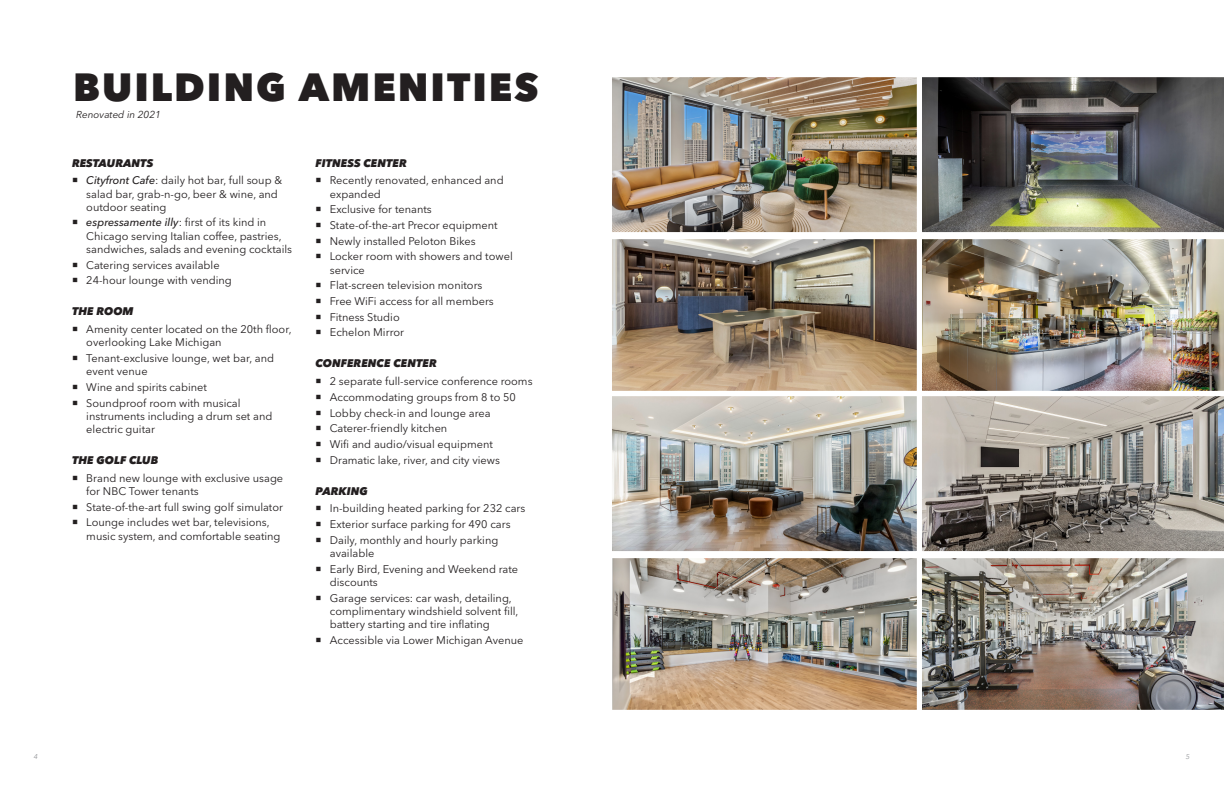
<style>
.page{position:relative;width:1224px;height:792px;background:#fff}
.page>*{position:absolute;margin:0;border:0;box-sizing:border-box;transform-origin:0 0}
.t1{font:800 39px "Avenir Next LT Pro";letter-spacing:.05em;color:#231f20}
.t2{font:11px/13.2px "Avenir Next LT Pro";color:#231f20}
.t3{font:italic 800 11px "Avenir Next LT Pro";color:#231f20}
.t4{font:italic 10px "Avenir Next LT Pro";color:#231f20}
.t5{font:italic 7px "Avenir Next LT Pro";color:#939598}
.s1{font-weight:500;font-style:italic}
</style>
<div class="page">
<img style="left:613px;top:240px;width:303px;height:310px">
<img style="left:922px;top:239px;width:302px;height:152px">
<div style="left:607px;top:234px;width:315px;height:162px;border:5px solid #fff"></div>
<img style="left:613px;top:78px;width:303px;height:153px">
<img style="left:922px;top:77px;width:302px;height:156px">
<div style="left:607px;top:72px;width:315px;height:165px;border:5px solid #fff"></div>
<img style="left:613px;top:559px;width:303px;height:150px">
<img style="left:922px;top:558px;width:302px;height:152px">
<div style="left:607px;top:553px;width:315px;height:162px;border:5px solid #fff"></div>
<svg style="left:922px;top:396px;width:302px;height:156px;background:#96918b"></svg>
<div style="left:607px;top:391px;width:315px;height:165px;border:5px solid #fff"></div>
<p class="t1" style="left:73px;top:64px;width:467px">BUILDING AMENITIES</p>
<p class="t4" style="left:76px;top:109px;width:86px">Renovated in 2021</p>
<p class="t3" style="left:72px;top:156px;width:83px">RESTAURANTS</p>
<p class="t2" style="left:86px;top:174px;width:197px"><span class="s1">Cityfront Cafe</span>: daily hot bar, full soup &amp; salad bar, grab-n-go, beer &amp; wine, and outdoor seating</p>
<p class="t2" style="left:86px;top:216px;width:207px"><span class="s1">espressamente illy</span>: first of its kind in<br>Chicago serving Italian coffee, pastries, sandwiches, salads and evening cocktails</p>
<p class="t2" style="left:86px;top:258px;width:135px">Catering services available</p>
<p class="t2" style="left:86px;top:274px;width:147px">24-hour lounge with vending</p>
<p class="t3" style="left:72px;top:305px;width:63px">THE ROOM</p>
<p class="t2" style="left:86px;top:323px;width:207px">Amenity center located on the 20th floor, overlooking Lake Michigan</p>
<p class="t2" style="left:86px;top:352px;width:189px">Tenant-exclusive lounge, wet bar, and event venue</p>
<p class="t2" style="left:86px;top:380px;width:122px">Wine and spirits cabinet</p>
<p class="t2" style="left:86px;top:396px;width:188px">Soundproof room with musical instruments including a drum set and electric guitar</p>
<p class="t3" style="left:72px;top:454px;width:88px">THE GOLF CLUB</p>
<p class="t2" style="left:86px;top:471px;width:198px">Brand new lounge with exclusive usage for NBC Tower tenants</p>
<p class="t2" style="left:86px;top:500px;width:198px">State-of-the-art full swing golf simulator</p>
<p class="t2" style="left:86px;top:516px;width:196px">Lounge includes wet bar, televisions, music system, and comfortable seating</p>
<p class="t3" style="left:316px;top:156px;width:93px">FITNESS CENTER</p>
<p class="t2" style="left:330px;top:174px;width:175px">Recently renovated, enhanced and expanded</p>
<p class="t2" style="left:330px;top:203px;width:103px">Exclusive for tenants</p>
<p class="t2" style="left:330px;top:219px;width:169px">State-of-the-art Precor equipment</p>
<p class="t2" style="left:330px;top:234px;width:147px">Newly installed Peloton Bikes</p>
<p class="t2" style="left:330px;top:250px;width:184px">Locker room with showers and towel service</p>
<p class="t2" style="left:330px;top:279px;width:154px">Flat-screen television monitors</p>
<p class="t2" style="left:330px;top:294px;width:165px">Free WiFi access for all members</p>
<p class="t2" style="left:330px;top:310px;width:71px">Fitness Studio</p>
<p class="t2" style="left:330px;top:326px;width:76px">Echelon Mirror</p>
<p class="t3" style="left:316px;top:357px;width:123px">CONFERENCE CENTER</p>
<p class="t2" style="left:330px;top:375px;width:204px">2 separate full-service conference rooms</p>
<p class="t2" style="left:330px;top:390px;width:188px">Accommodating groups from 8 to 50</p>
<p class="t2" style="left:330px;top:406px;width:162px">Lobby check-in and lounge area</p>
<p class="t2" style="left:330px;top:422px;width:119px">Caterer-friendly kitchen</p>
<p class="t2" style="left:330px;top:437px;width:165px">Wifi and audio/visual equipment</p>
<p class="t2" style="left:330px;top:453px;width:172px">Dramatic lake, river, and city views</p>
<p class="t3" style="left:316px;top:484px;width:54px">PARKING</p>
<p class="t2" style="left:330px;top:502px;width:197px">In-building heated parking for 232 cars</p>
<p class="t2" style="left:330px;top:518px;width:182px">Exterior surface parking for 490 cars</p>
<p class="t2" style="left:330px;top:533px;width:170px">Daily, monthly and hourly parking available</p>
<p class="t2" style="left:330px;top:562px;width:190px">Early Bird, Evening and Weekend rate discounts</p>
<p class="t2" style="left:330px;top:591px;width:190px">Garage services: car wash, detailing, complimentary windshield solvent fill, battery starting and tire inflating</p>
<p class="t2" style="left:330px;top:633px;width:195px">Accessible via Lower Michigan Avenue</p>
<p class="t5" style="left:34px;top:752px;width:6px">4</p>
<p class="t5" style="left:1186px;top:752px;width:6px">5</p>
</div>
